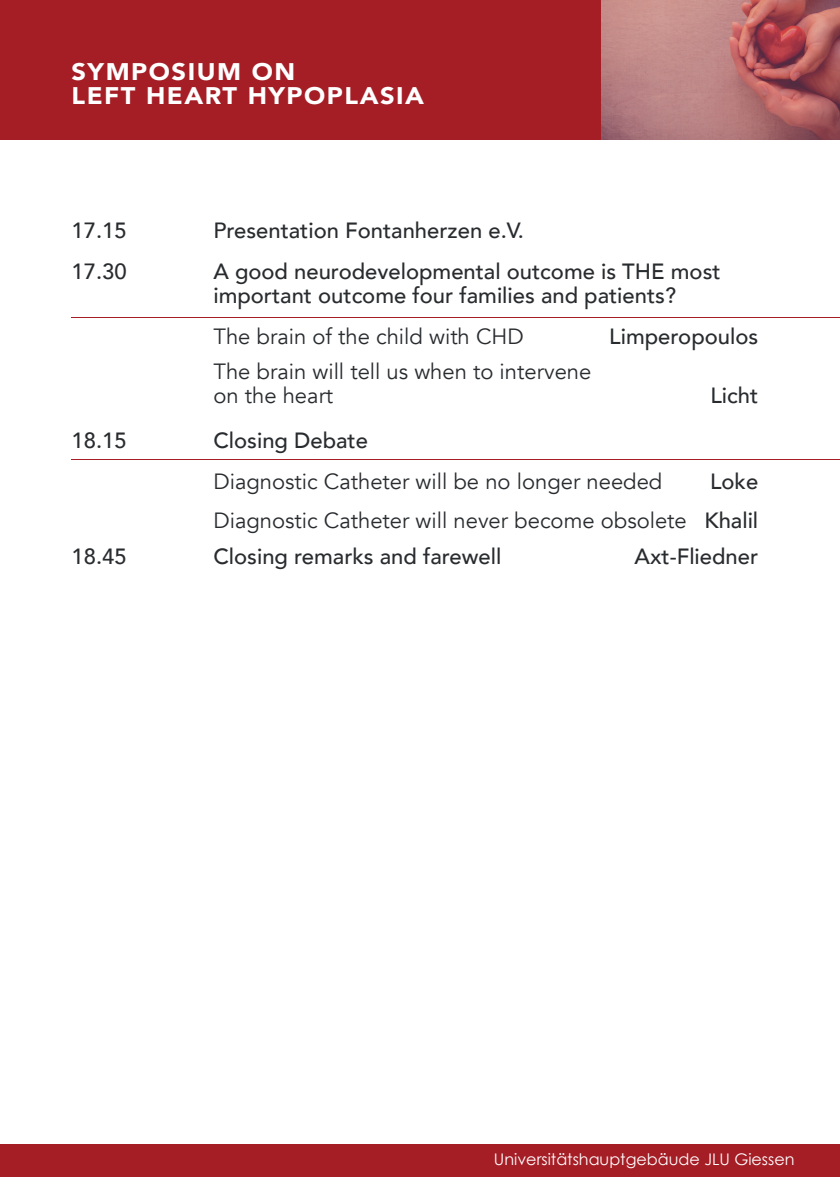
<style>
.page{position:relative;width:840px;height:1191px;background:#fff}
.page>*{position:absolute;margin:0;border:0;box-sizing:border-box;transform-origin:0 0}
.t1{font:900 24px/24px "Avenir";letter-spacing:.06em;color:#fff;scale:1.06 1}
.t2{font:500 22px/24px "Avenir";color:#292c2f}
.t3{font:22px/24px "Avenir";color:#292c2f}
.t4{font:16px "Century Gothic";color:#fff}
.s1{font-weight:500}
</style>
<div class="page">
<div style="left:0;top:1144px;width:839px;height:32px;background:#a51d25"></div>
<div style="left:0;top:0;width:839px;height:140px;background:#a51d25"></div>
<img style="left:601px;top:0;width:238px;height:140px">
<hr style="left:71px;top:459px;width:768px;height:1px;background:#a51d26">
<hr style="left:71px;top:317px;width:768px;height:1px;background:#a51d26">
<p class="t1" style="left:71px;top:59px;width:334px">SYMPOSIUM ON<br>LEFT HEART HYPOPLASIA</p>
<p class="t2" style="left:71px;top:217px;width:57px">17.15</p>
<p class="t2" style="left:213px;top:217px;width:312px">Presentation Fontanherzen e.V.</p>
<p class="t2" style="left:71px;top:258px;width:57px">17.30</p>
<p class="t2" style="left:213px;top:258px;width:508px">A good neurodevelopmental outcome is THE most important outcome four families and patients?</p>
<p class="t3" style="left:213px;top:324px;width:312px">The brain of the child with CHD</p>
<p class="t2" style="left:609px;top:323px;width:150px">Limperopoulos</p>
<p class="t3" style="left:213px;top:360px;width:379px">The brain will tell us when to intervene on the heart</p>
<p class="t2" style="left:710px;top:382px;width:49px">Licht</p>
<p class="t2" style="left:71px;top:427px;width:57px">18.15</p>
<p class="t2" style="left:213px;top:427px;width:156px">Closing Debate</p>
<p class="t3" style="left:213px;top:470px;width:450px">Diagnostic Catheter will be no longer needed</p>
<p class="t3" style="left:213px;top:462px;width:546px;line-height:39.4px;text-align:right"><span class="s1">Loke<br></span>Diagnostic Catheter will never become obsolete <span class="s1">Khalil</span></p>
<p class="t2" style="left:71px;top:543px;width:57px">18.45</p>
<p class="t2" style="left:213px;top:543px;width:289px">Closing remarks and farewell</p>
<p class="t2" style="left:634px;top:543px;width:125px">Axt-Fliedner</p>
<p class="t4" style="left:493px;top:1148px;width:302px">Universitätshauptgebäude JLU Giessen</p>
</div>
